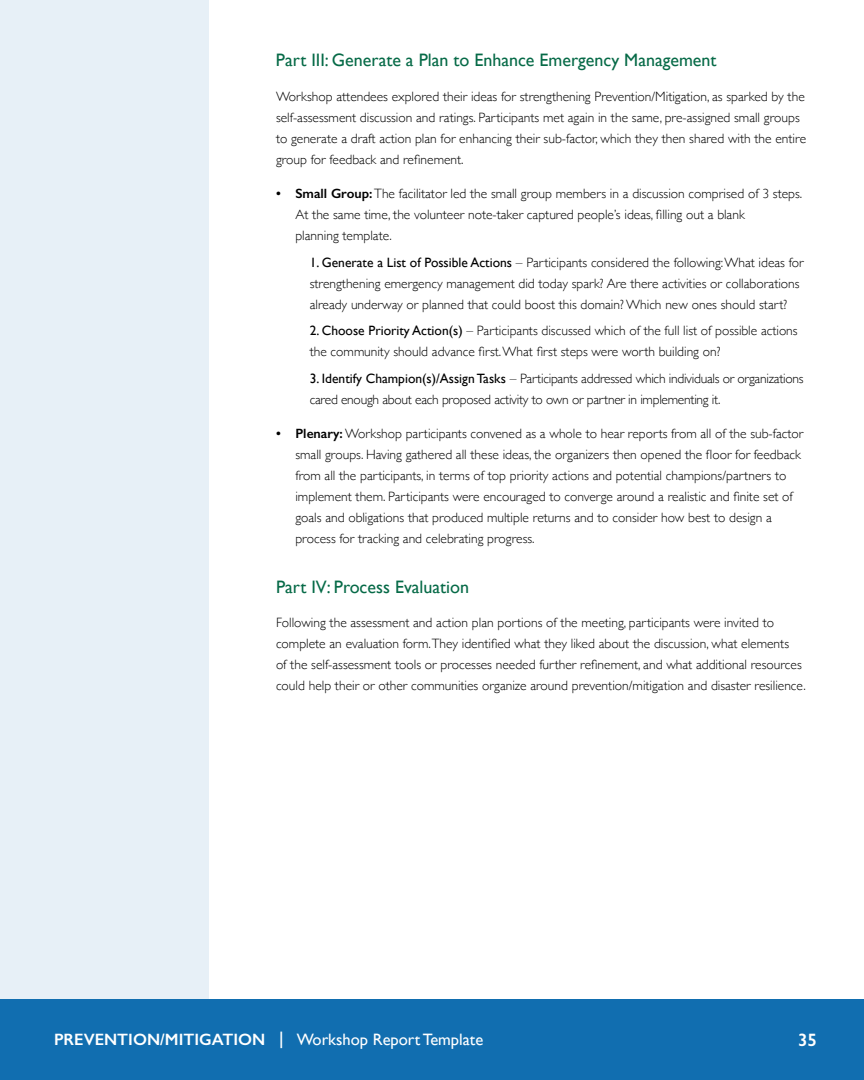
<style>
.page{position:relative;width:864px;height:1080px;background:#fff}
.page>*{position:absolute;margin:0;border:0;box-sizing:border-box;transform-origin:0 0}
.t1{font:18px "Gill Sans";color:#066a47}
.t2{font:600 18px "Gill Sans";color:#fff}
.t3{font:600 16.5px "Gill Sans";color:#fff}
.t4{font:300 13.5px/21px "Gill Sans";color:#000}
.t5{font:300 13.5px/21px "Gill Sans";letter-spacing:-.02em;color:#000}
.s1{font-weight:600}
.s2{font-weight:400}
</style>
<div class="page">
<div style="left:0;top:999px;width:864px;height:81px;background:#116eb0"></div>
<div style="left:0;top:0;width:209px;height:999px;background:#e7f0f7"></div>
<h1 class="t1" style="left:276px;top:50px;width:442px">Part III: Generate a Plan to Enhance Emergency Management</h1>
<p class="t4" style="left:276px;top:85px;width:532px">Workshop attendees explored their ideas for strengthening Prevention/Mitigation, as sparked by the self-assessment discussion and ratings. Participants met again in the same, pre-assigned small groups to generate a draft action plan for enhancing their sub-factor, which they then shared with the entire group for feedback and refinement.</p>
<p class="t4" style="left:295px;top:183px;width:508px;text-indent:-19px"><span class="s1">• Small Group:</span> The facilitator led the small group members in a discussion comprised of 3 steps.<br>At the same time, the volunteer note-taker captured people’s ideas, filling out a blank<br>planning template.</p>
<p class="t4" style="left:310px;top:251px;width:495px"><span class="s2">1. Generate a List of Possible Actions</span> – Participants considered the following: What ideas for strengthening emergency management did today spark? Are there activities or collaborations already underway or planned that could boost this domain? Which new ones should start?</p>
<p class="t4" style="left:310px;top:320px;width:489px"><span class="s2">2. Choose Priority Action(s)</span> – Participants discussed which of the full list of possible actions the community should advance first. What first steps were worth building on?</p>
<p class="t5" style="left:310px;top:367px;width:495px"><span class="s2">3. Identify Champion(s)/Assign Tasks</span> – Participants addressed which individuals or organizations cared enough about each proposed activity to own or partner in implementing it.</p>
<p class="t4" style="left:295px;top:423px;width:509px;text-indent:-19px"><span class="s1">• Plenary:</span> Workshop participants convened as a whole to hear reports from all of the sub-factor small groups. Having gathered all these ideas, the organizers then opened the floor for feedback from all the participants, in terms of top priority actions and potential champions/partners to implement them. Participants were encouraged to converge around a realistic and finite set of goals and obligations that produced multiple returns and to consider how best to design a process for tracking and celebrating progress.</p>
<h1 class="t1" style="left:276px;top:576px;width:195px">Part IV: Process Evaluation</h1>
<p class="t4" style="left:276px;top:612px;width:531px">Following the assessment and action plan portions of the meeting, participants were invited to complete an evaluation form.They identified what they liked about the discussion, what elements<br>of the self-assessment tools or processes needed further refinement, and what additional resources could help their or other communities organize around prevention/mitigation and disaster resilience.</p>
<p class="t3" style="left:54px;top:1030px;width:431px">PREVENTION/MITIGATION | <span class="s2">Workshop Report Template</span></p>
<h1 class="t2" style="left:798px;top:1029px;width:21px">35</h1>
</div>
